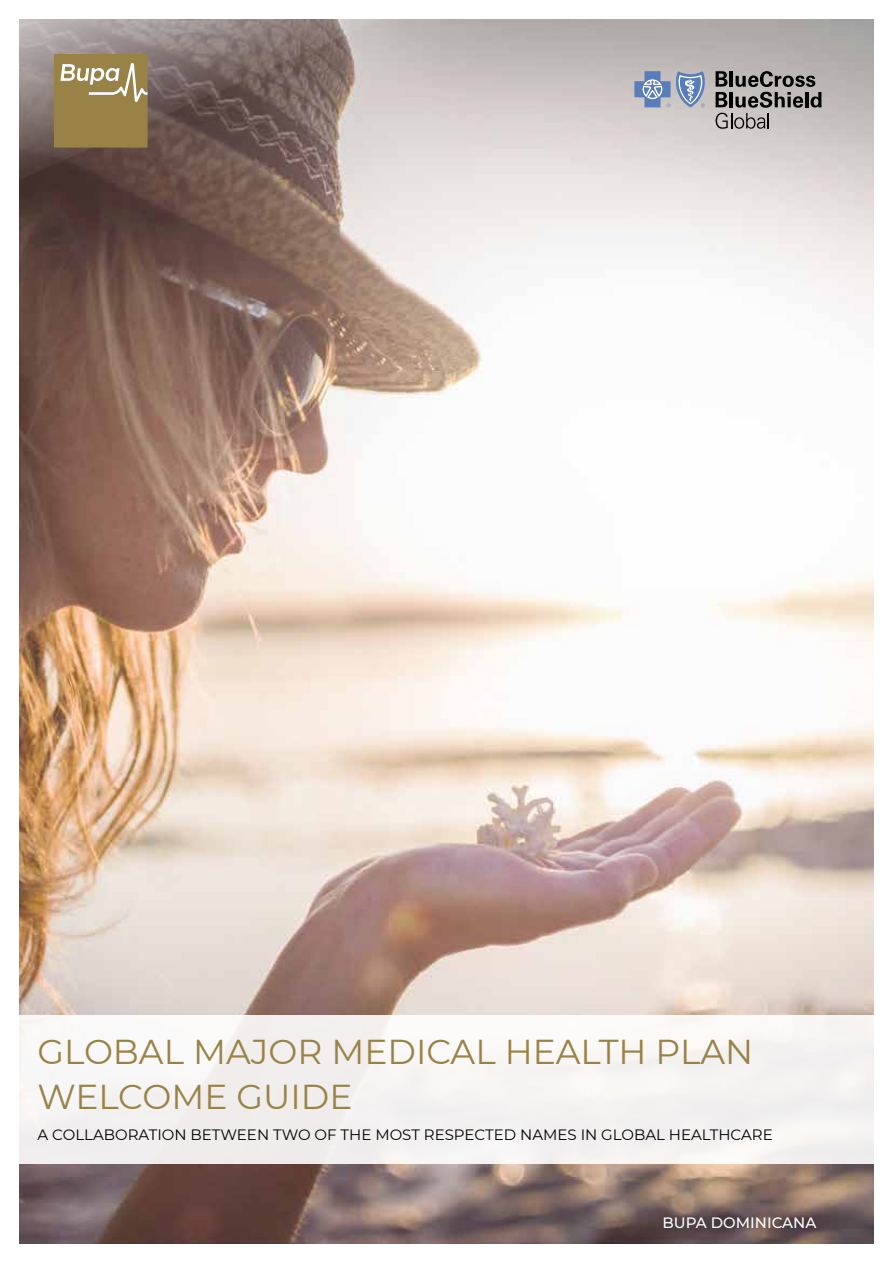
<style>
.page{position:relative;width:893px;height:1263px;background:#fff}
.page>*{position:absolute;margin:0;border:0;box-sizing:border-box;transform-origin:0 0}
.t1{font:34.5px/45px "Montserrat";color:#998245}
.t2{font:15px "Montserrat";color:#000}
.t3{font:500 15px "Montserrat";color:#fff}
</style>
<div class="page">
<img style="left:19px;top:19px;width:855px;height:1225px">
<svg style="left:19px;top:19px;width:542px;height:335px;background:#a1908a"></svg>
<svg style="left:634px;top:71px;width:72px;height:36px;background:#96a6c5"></svg>
<svg style="left:716px;top:71px;width:105px;height:58px;background:#8c8987"></svg>
<div style="left:0;top:1015px;width:893px;height:149px;background:#f5f3f2"></div>
<div style="left:657px;top:1210px;width:166px;height:26px;background:#000;opacity:.5"></div>
<svg style="left:54px;top:54px;width:94px;height:94px;background:#a18c55"></svg>
<h1 class="t1" style="left:38px;top:1028px;width:717px">GLOBAL MAJOR MEDICAL HEALTH PLAN<br>WELCOME GUIDE</h1>
<p class="t2" style="left:38px;top:1125px;width:737px">A COLLABORATION BETWEEN TWO OF THE MOST RESPECTED NAMES IN GLOBAL HEALTHCARE</p>
<p class="t3" style="left:662px;top:1212px;width:155px">BUPA DOMINICANA</p>
</div>
